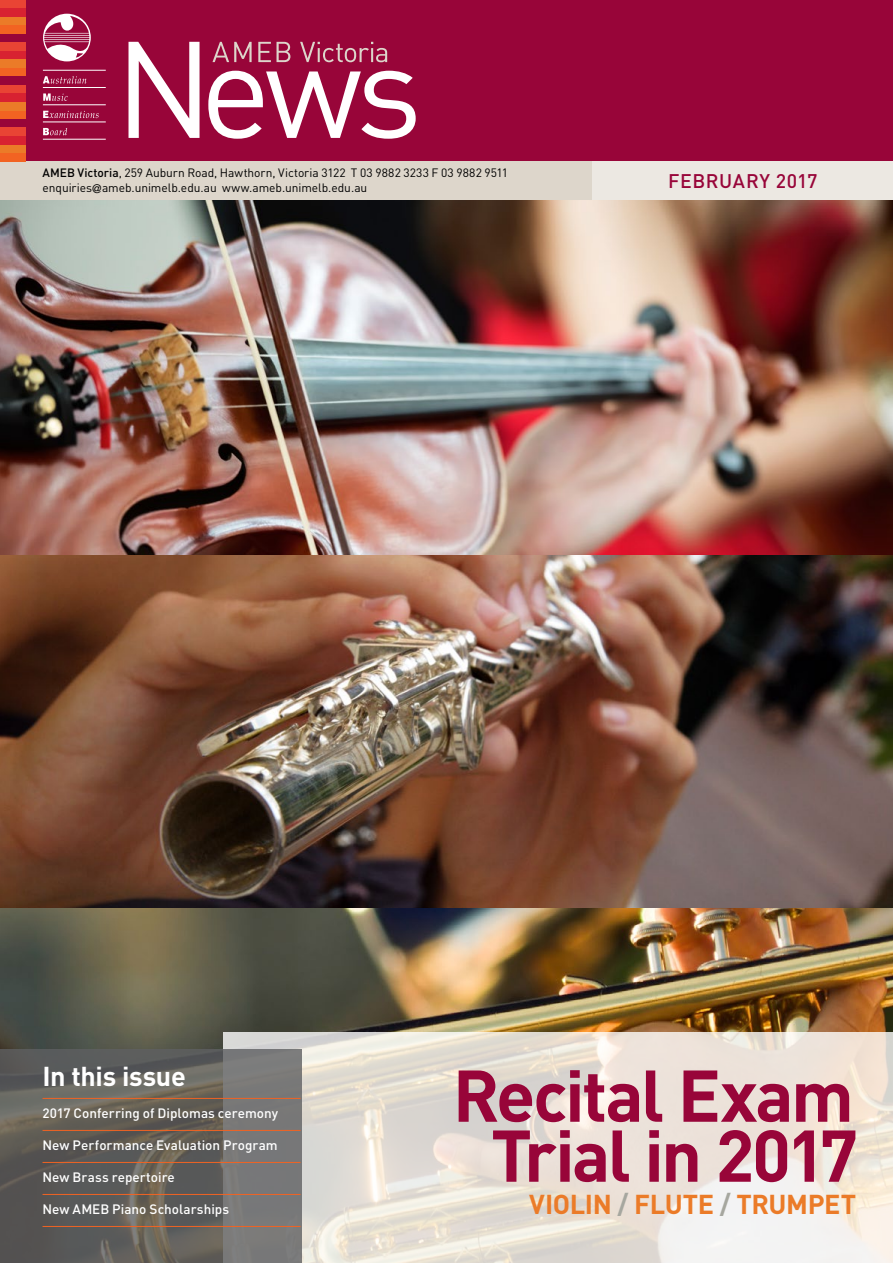
<style>
.page{position:relative;width:893px;height:1263px;background:#fff}
.page>*{position:absolute;margin:0;border:0;box-sizing:border-box;transform-origin:0 0}
.t1{font:700 72px/60px "DIN Pro";letter-spacing:-.04em;color:#980539;text-align:center}
.t2{font:700 27px "DIN Pro";letter-spacing:-.015em;color:#eb7b28}
.t3{font:700 27px "DIN Pro";letter-spacing:-.015em;color:#fff}
.t4{font:500 19.5px "DIN Pro";letter-spacing:.025em;color:#980539}
.t5{font:500 13.5px "DIN Pro";letter-spacing:.005em;color:#fff}
.t6{font:12px/14.4px "DIN Pro";color:#000}
.s1{font-weight:500}
.s2{font-family:"Helvetica Neue LT Com"}
.s3{color:#a6a79f}
</style>
<div class="page">
<img style="left:0;top:200px;width:893px;height:849px">
<div style="left:0;top:0;width:893px;height:162px;background:#980539"></div>
<div style="left:0;top:162px;width:592px;height:38px;background:#ddd6cb"></div>
<div style="left:592px;top:162px;width:301px;height:38px;background:#ece8e2"></div>
<div style="left:0;top:0;width:26px;height:9px;background:#e94434"></div>
<div style="left:0;top:9px;width:26px;height:8px;background:#d82231"></div>
<div style="left:0;top:17px;width:26px;height:9px;background:#eb7b28"></div>
<div style="left:0;top:26px;width:26px;height:8px;background:#f26322"></div>
<div style="left:0;top:43px;width:26px;height:8px;background:#e94434"></div>
<div style="left:0;top:51px;width:26px;height:9px;background:#d82231"></div>
<div style="left:0;top:60px;width:26px;height:8px;background:#eb7b28"></div>
<div style="left:0;top:68px;width:26px;height:9px;background:#f26322"></div>
<div style="left:0;top:85px;width:26px;height:9px;background:#e94434"></div>
<div style="left:0;top:145px;width:26px;height:8px;background:#eb7b28"></div>
<div style="left:0;top:153px;width:26px;height:9px;background:#f26322"></div>
<div style="left:0;top:94px;width:26px;height:8px;background:#d82231"></div>
<div style="left:0;top:111px;width:26px;height:8px;background:#f26322"></div>
<div style="left:0;top:128px;width:26px;height:8px;background:#e94434"></div>
<div style="left:0;top:136px;width:26px;height:9px;background:#d82231"></div>
<div style="left:0;top:102px;width:26px;height:9px;background:#eb7b28"></div>
<svg style="left:43px;top:14px;width:48px;height:47px"></svg>
<svg style="left:43px;top:76px;width:43px;height:8px"></svg>
<svg style="left:43px;top:93px;width:25px;height:8px"></svg>
<svg style="left:43px;top:111px;width:56px;height:7px"></svg>
<svg style="left:43px;top:128px;width:24px;height:7px"></svg>
<hr style="left:43px;top:70px;width:63px;height:1px;background:#fff">
<hr style="left:43px;top:87px;width:63px;height:1px;background:#fff">
<hr style="left:43px;top:104px;width:63px;height:1px;background:#fff">
<hr style="left:43px;top:122px;width:63px;height:1px;background:#fff">
<hr style="left:43px;top:139px;width:63px;height:1px;background:#fff">
<svg style="left:129px;top:42px;width:287px;height:97px"></svg>
<svg style="left:223px;top:1033px;width:670px;height:230px;background:#eae2da"></svg>
<svg style="left:0;top:1049px;width:302px;height:214px;background:#666461"></svg>
<hr style="left:43px;top:1098px;width:257px;height:1px;background:#f26322">
<hr style="left:43px;top:1130px;width:257px;height:1px;background:#f26322">
<hr style="left:43px;top:1162px;width:257px;height:1px;background:#f26322">
<hr style="left:43px;top:1194px;width:257px;height:1px;background:#f26322">
<hr style="left:43px;top:1226px;width:257px;height:1px;background:#f26322">
<p class="t6" style="left:43px;top:165px;width:467px"><span class="s1">AMEB Victoria</span>, 259 Auburn Road, Hawthorn, Victoria 3122 T 03 9882 3233 F 03 9882 9511 enquiries<span class="s2">@</span>ameb.unimelb.edu.au www.ameb.unimelb.edu.au</p>
<h3 class="t4" style="left:668px;top:168px;width:151px">FEBRUARY 2017</h3>
<h2 class="t3" style="left:43px;top:1058px;width:145px">In this issue</h2>
<p class="t5" style="left:43px;top:1104px;width:237px">2017 Conferring of Diplomas ceremony</p>
<p class="t5" style="left:43px;top:1136px;width:237px">New Performance Evaluation Program</p>
<p class="t5" style="left:43px;top:1168px;width:134px">New Brass repertoire</p>
<p class="t5" style="left:43px;top:1200px;width:188px">New AMEB Piano Scholarships</p>
<h1 class="t1" style="left:453px;top:1063px;width:407px">Recital Exam<br>Trial in 2017</h1>
<h2 class="t2" style="left:529px;top:1186px;width:328px">VIOLIN <span class="s3">/</span> FLUTE <span class="s3">/</span> TRUMPET</h2>
</div>
